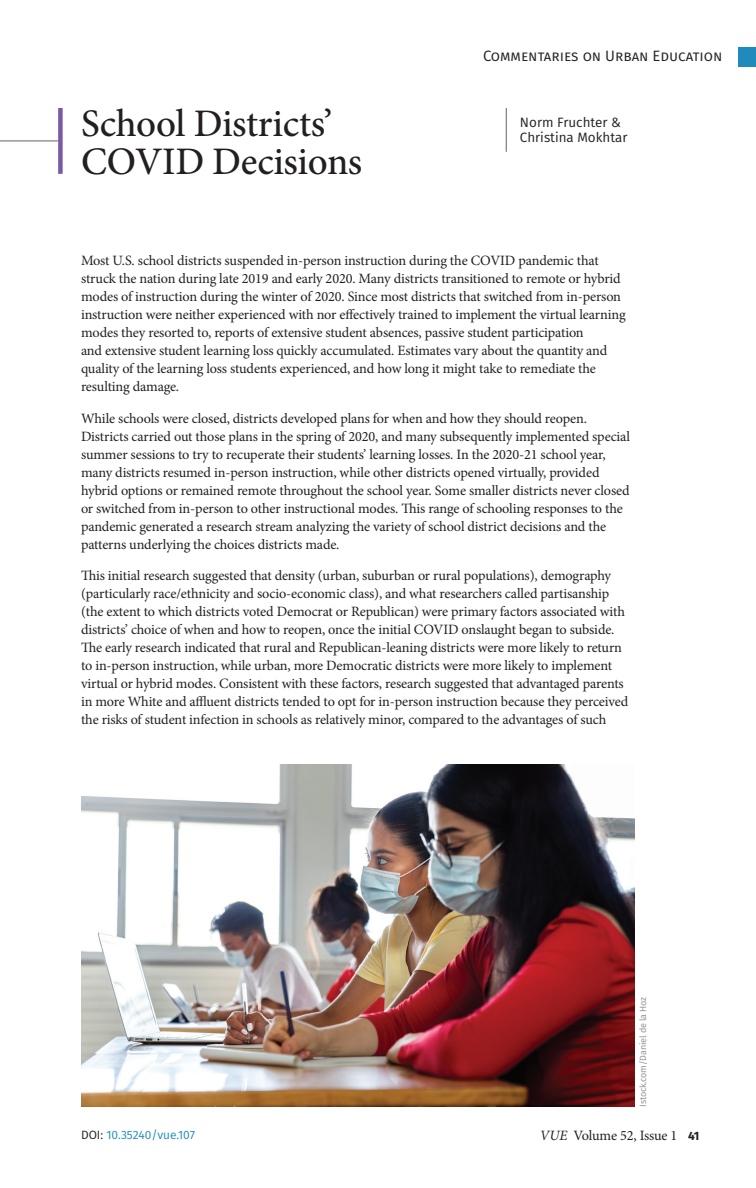
<style>
.page{position:relative;width:756px;height:1188px;background:#fff}
.page>*{position:absolute;margin:0;border:0;box-sizing:border-box;transform-origin:0 0}
.Article_headline_bold__H1{font:500 39px/37.5px "Minion Pro";letter-spacing:-.01em;color:#231f20}
.t1{font:15px "Fira Sans";color:#231f20}
.Article_copy_no_indent{font:14.25px/18px "Minion Pro";letter-spacing:-.01em;color:#231f20}
.Article_byline{font:13.5px/15px "Fira Sans";color:#231f20}
.DOI-New{font:12px "Fira Sans";color:#1e8bbc}
.t2{font:9px "Fira Sans";letter-spacing:-.015em;color:#939598}
.s1{color:#231f20}
.s2{font-style:italic}
.s3{font-family:"Fira Sans";font-weight:700;font-size:12px}
</style>
<div class="page">
<hr style="left:0;top:141px;width:58px;height:1px;background:#636366">
<div style="left:58px;top:108px;width:5px;height:66px;background:#7b5aa5"></div>
<hr style="left:506px;top:108px;width:1px;height:44px;background:#636366">
<img style="left:81px;top:765px;width:553px;height:342px">
<div style="left:739px;top:48px;width:17px;height:19px;background:#1e8bbc"></div>
<p class="t1" style="left:483px;top:45px;width:241px">Commentaries on Urban Education</p>
<h1 class="Article_headline_bold__H1" style="left:81px;top:105px;width:283px">School Districts’<br>COVID Decisions</h1>
<p class="Article_byline" style="left:520px;top:114px;width:109px">Norm Fruchter &amp;<br>Christina Mokhtar</p>
<p class="Article_copy_no_indent" style="left:81px;top:252px;width:546px">Most U.S. school districts suspended in-person instruction during the COVID pandemic that struck the nation during late 2019 and early 2020. Many districts transitioned to remote or hybrid modes of instruction during the winter of 2020. Since most districts that switched from in-person instruction were neither experienced with nor effectively trained to implement the virtual learning modes they resorted to, reports of extensive student absences, passive student participation<br>and extensive student learning loss quickly accumulated. Estimates vary about the quantity and quality of the learning loss students experienced, and how long it might take to remediate the resulting damage.</p>
<p class="Article_copy_no_indent" style="left:81px;top:409px;width:551px">While schools were closed, districts developed plans for when and how they should reopen.<br>Districts carried out those plans in the spring of 2020, and many subsequently implemented special summer sessions to try to recuperate their students’ learning losses. In the 2020-21 school year, many districts resumed in-person instruction, while other districts opened virtually, provided hybrid options or remained remote throughout the school year. Some smaller districts never closed or switched from in-person to other instructional modes. This range of schooling responses to the pandemic generated a research stream analyzing the variety of school district decisions and the patterns underlying the choices districts made.</p>
<p class="Article_copy_no_indent" style="left:81px;top:567px;width:549px">This initial research suggested that density (urban, suburban or rural populations), demography (particularly race/ethnicity and socio-economic class), and what researchers called partisanship (the extent to which districts voted Democrat or Republican) were primary factors associated with districts’ choice of when and how to reopen, once the initial COVID onslaught began to subside.<br>The early research indicated that rural and Republican-leaning districts were more likely to return to in-person instruction, while urban, more Democratic districts were more likely to implement virtual or hybrid modes. Consistent with these factors, research suggested that advantaged parents in more White and affluent districts tended to opt for in-person instruction because they perceived the risks of student infection in schools as relatively minor, compared to the advantages of such</p>
<p class="DOI-New" style="left:81px;top:1126px;width:115px"><span class="s1">DOI:</span> 10.35240/vue.107</p>
<p class="t2" style="left:636px;top:1107px;width:112px;rotate:-90deg">Istock.com/Daniel de la Hoz</p>
<p class="Article_copy_no_indent" style="left:540px;top:1126px;width:161px"><span class="s2">VUE</span> Volume 52, Issue 1 <span class="s3">41</span></p>
</div>
